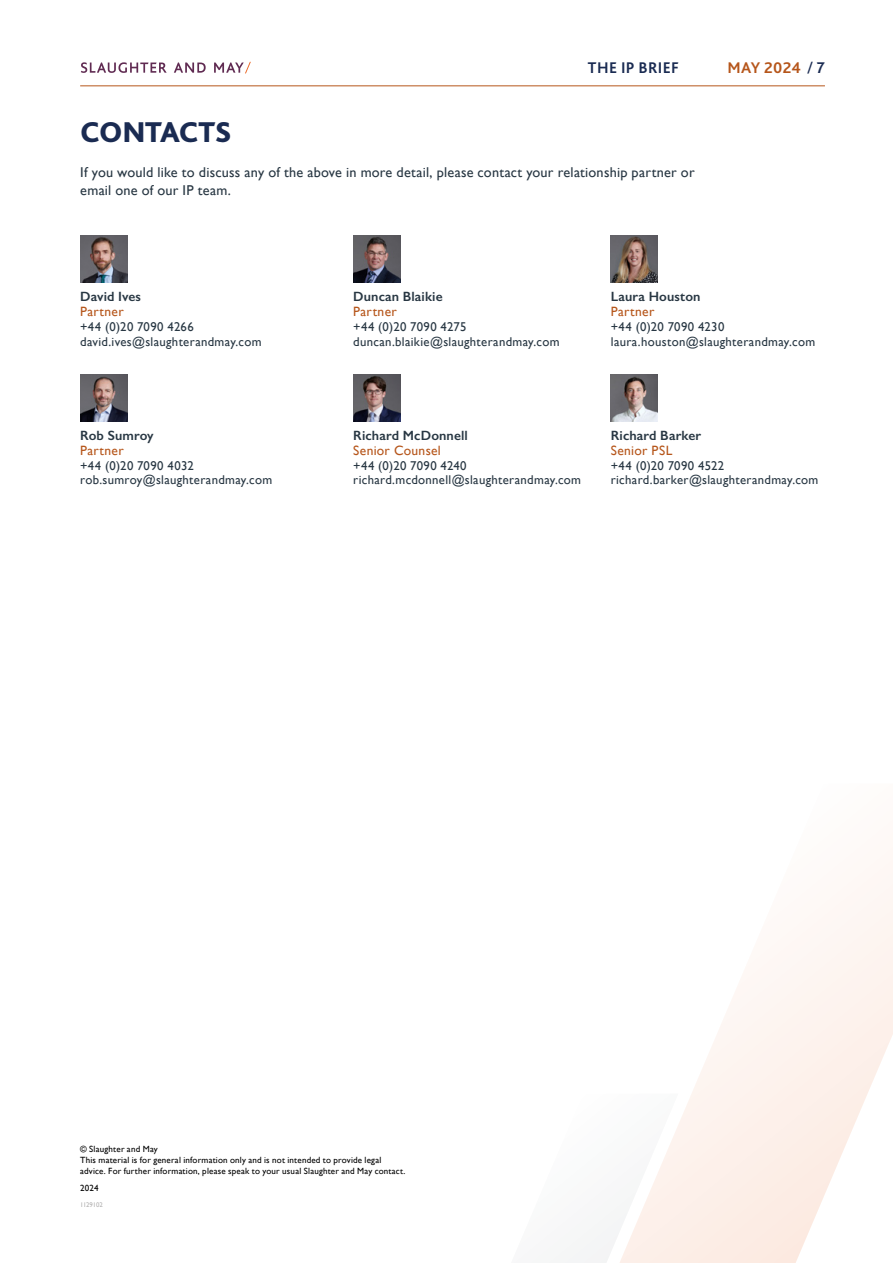
<style>
.page{position:relative;width:893px;height:1263px;background:#fff}
.page>*{position:absolute;margin:0;border:0;box-sizing:border-box;transform-origin:0 0}
.t1{font:800 30px "Bliss Pro";letter-spacing:-.02em;color:#1a2b52}
.t2{font:700 16.2px "Bliss Pro";letter-spacing:.025em;color:#1a2b52}
.t3{font:700 16.2px "Bliss Pro";letter-spacing:.015em;color:#b6561b}
.t4{font:14.25px/18px "Gill Sans";letter-spacing:.015em;color:#283743}
.t5{font:600 13.5px "Gill Sans";letter-spacing:.01em;color:#283743}
.t6{font:13.5px "Gill Sans";letter-spacing:.025em;color:#b6561b}
.t7{font:12.75px/14.2px "Gill Sans";letter-spacing:.025em;color:#283743}
.t8{font:9px/10.8px "Gill Sans";letter-spacing:.02em;color:#000}
.t9{font:6.75px "Gill Sans";letter-spacing:-.02em;color:#b3b2b2}
.s1{font-weight:400;color:#1a2b52}
.s2{color:#1a2b52}
</style>
<div class="page">
<hr style="left:80px;top:85px;width:745px;height:1px;background:#b6561b">
<svg style="left:81px;top:62px;width:86px;height:11px"></svg>
<svg style="left:174px;top:62px;width:32px;height:11px"></svg>
<svg style="left:214px;top:62px;width:37px;height:11px"></svg>
<img style="left:353px;top:235px;width:47px;height:48px">
<img style="left:80px;top:235px;width:47px;height:48px">
<img style="left:80px;top:374px;width:47px;height:47px">
<img style="left:353px;top:374px;width:47px;height:47px">
<img style="left:611px;top:235px;width:47px;height:48px">
<img style="left:611px;top:374px;width:47px;height:47px">
<svg style="left:678px;top:860px;width:215px;height:403px;fill:#fdf5f1"></svg>
<svg style="left:565px;top:1127px;width:113px;height:136px"></svg>
<p class="t2" style="left:588px;top:57px;width:93px">THE IP BRIEF</p>
<p class="t3" style="left:728px;top:57px;width:99px">MAY 2024 <span class="s1">/</span> <span class="s2">7</span></p>
<h1 class="t1" style="left:80px;top:114px;width:153px">CONTACTS</h1>
<p class="t4" style="left:80px;top:163px;width:616px">If you would like to discuss any of the above in more detail, please contact your relationship partner or email one of our IP team.</p>
<p class="t5" style="left:80px;top:288px;width:62px">David Ives</p>
<p class="t6" style="left:80px;top:303px;width:45px">Partner</p>
<p class="t7" style="left:80px;top:320px;width:183px">+44 (0)20 7090 4266 david.ives@slaughterandmay.com</p>
<p class="t5" style="left:80px;top:427px;width:75px">Rob Sumroy</p>
<p class="t6" style="left:80px;top:442px;width:45px">Partner</p>
<p class="t7" style="left:80px;top:458px;width:194px">+44 (0)20 7090 4032 rob.sumroy@slaughterandmay.com</p>
<p class="t5" style="left:353px;top:288px;width:91px">Duncan Blaikie</p>
<p class="t6" style="left:353px;top:303px;width:45px">Partner</p>
<p class="t7" style="left:353px;top:320px;width:208px">+44 (0)20 7090 4275 duncan.blaikie@slaughterandmay.com</p>
<p class="t5" style="left:611px;top:288px;width:91px">Laura Houston</p>
<p class="t6" style="left:611px;top:303px;width:45px">Partner</p>
<p class="t7" style="left:611px;top:320px;width:206px">+44 (0)20 7090 4230 laura.houston@slaughterandmay.com</p>
<p class="t5" style="left:353px;top:427px;width:116px">Richard McDonnell</p>
<p class="t6" style="left:353px;top:442px;width:89px">Senior Counsel</p>
<p class="t7" style="left:353px;top:458px;width:229px">+44 (0)20 7090 4240 richard.mcdonnell@slaughterandmay.com</p>
<p class="t5" style="left:611px;top:427px;width:92px">Richard Barker</p>
<p class="t6" style="left:611px;top:442px;width:63px">Senior PSL</p>
<p class="t7" style="left:611px;top:458px;width:209px">+44 (0)20 7090 4522 richard.barker@slaughterandmay.com</p>
<p class="t8" style="left:80px;top:1144px;width:327px">© Slaughter and May<br>This material is for general information only and is not intended to provide legal advice. For further information, please speak to your usual Slaughter and May contact.</p>
<p class="t8" style="left:80px;top:1183px;width:20px">2024</p>
<p class="t9" style="left:80px;top:1200px;width:24px">1129102</p>
</div>
